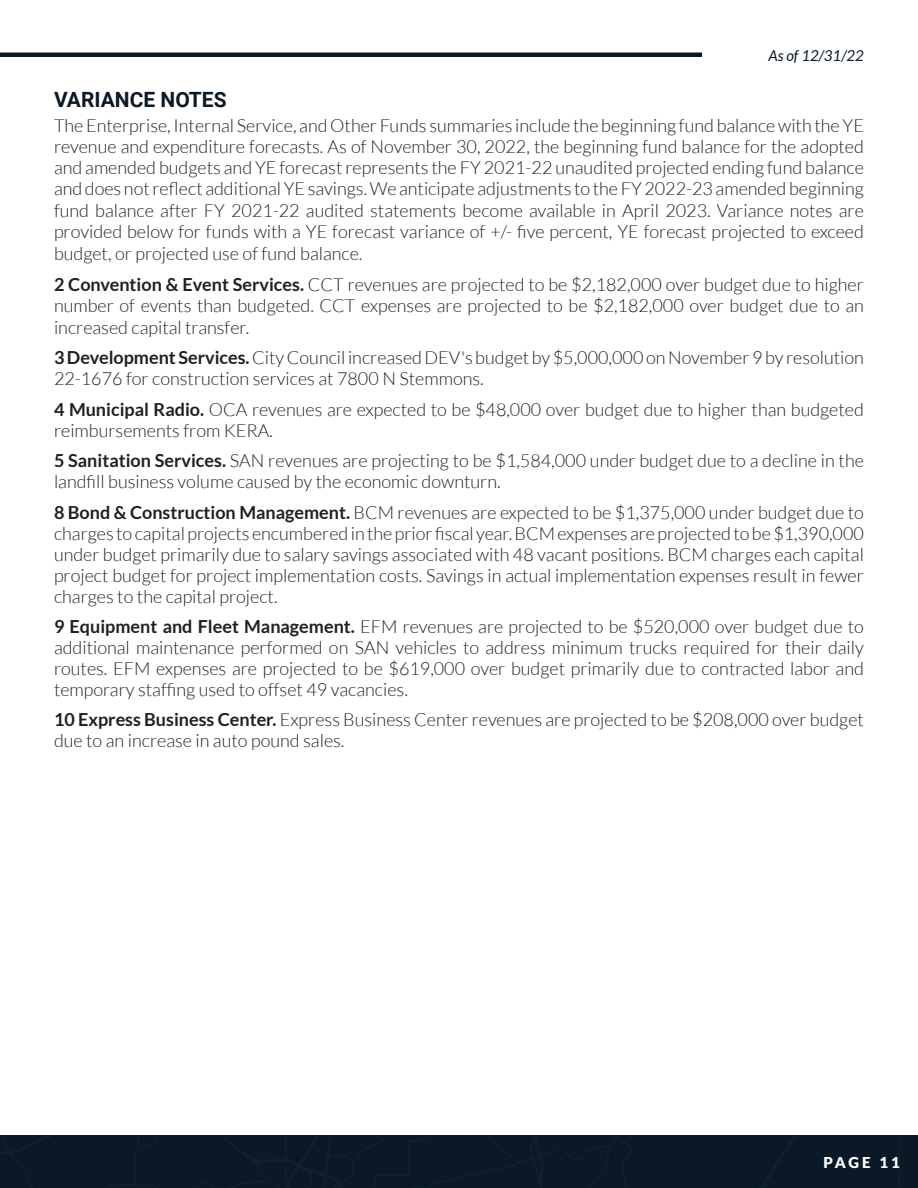
<style>
.page{position:relative;width:918px;height:1188px;background:#fff}
.page>*{position:absolute;margin:0;border:0;box-sizing:border-box;transform-origin:0 0}
.t1{font:700 21px "Roboto";color:#0b1926}
.t2{font:300 18px/21px "Lato";color:#231f20;text-align:justify}
.t3{font:italic 15px "Lato";color:#0b1926}
.t4{font:900 15px "Lato";letter-spacing:.185em;color:#fff}
.s1{font-weight:700}
</style>
<div class="page">
<div style="left:0;top:52px;width:702px;height:5px;background:#0b1926"></div>
<div style="left:1px;top:1136px;width:916px;height:52px;background:#0b1926"></div>
<p class="t1" style="left:54px;top:85px;width:174px">VARIANCE NOTES</p>
<p class="t3" style="left:768px;top:47px;width:97px">As of 12/31/22</p>
<p class="t2" style="left:54px;top:115px;width:812px;line-height:21.5px">The Enterprise, Internal Service, and Other Funds summaries include the beginning fund balance with the YE revenue and expenditure forecasts. As of November 30, 2022, the beginning fund balance for the adopted and amended budgets and YE forecast represents the FY 2021-22 unaudited projected ending fund balance and does not reflect additional YE savings. We anticipate adjustments to the FY 2022-23 amended beginning fund balance after FY 2021-22 audited statements become available in April 2023. Variance notes are provided below for funds with a YE forecast variance of +/- five percent, YE forecast projected to exceed budget, or projected use of fund balance.</p>
<p class="t2" style="left:54px;top:273px;width:811px;line-height:21.6px"><span class="s1">2 Convention &amp; Event Services.</span> CCT revenues are projected to be $2,182,000 over budget due to higher number of events than budgeted. CCT expenses are projected to be $2,182,000 over budget due to an increased capital transfer.</p>
<p class="t2" style="left:54px;top:348px;width:811px"><span class="s1">3 Development Services.</span> City Council increased DEV's budget by $5,000,000 on November 9 by resolution<br>22-1676 for construction services at 7800 N Stemmons.</p>
<p class="t2" style="left:54px;top:399px;width:811px"><span class="s1">4 Municipal Radio.</span> OCA revenues are expected to be $48,000 over budget due to higher than budgeted reimbursements from KERA.</p>
<p class="t2" style="left:54px;top:450px;width:811px"><span class="s1">5 Sanitation Services.</span> SAN revenues are projecting to be $1,584,000 under budget due to a decline in the landfill business volume caused by the economic downturn.</p>
<p class="t2" style="left:54px;top:502px;width:811px"><span class="s1">8 Bond &amp; Construction Management.</span> BCM revenues are expected to be $1,375,000 under budget due to charges to capital projects encumbered in the prior fiscal year. BCM expenses are projected to be $1,390,000 under budget primarily due to salary savings associated with 48 vacant positions. BCM charges each capital project budget for project implementation costs. Savings in actual implementation expenses result in fewer charges to the capital project.</p>
<p class="t2" style="left:54px;top:616px;width:811px"><span class="s1">9 Equipment and Fleet Management.</span> EFM revenues are projected to be $520,000 over budget due to additional maintenance performed on SAN vehicles to address minimum trucks required for their daily routes. EFM expenses are projected to be $619,000 over budget primarily due to contracted labor and temporary staffing used to offset 49 vacancies.</p>
<p class="t2" style="left:54px;top:709px;width:811px"><span class="s1">10 Express Business Center.</span> Express Business Center revenues are projected to be $208,000 over budget due to an increase in auto pound sales.</p>
<p class="t4" style="left:824px;top:1154px;width:78px">PAGE 11</p>
</div>
